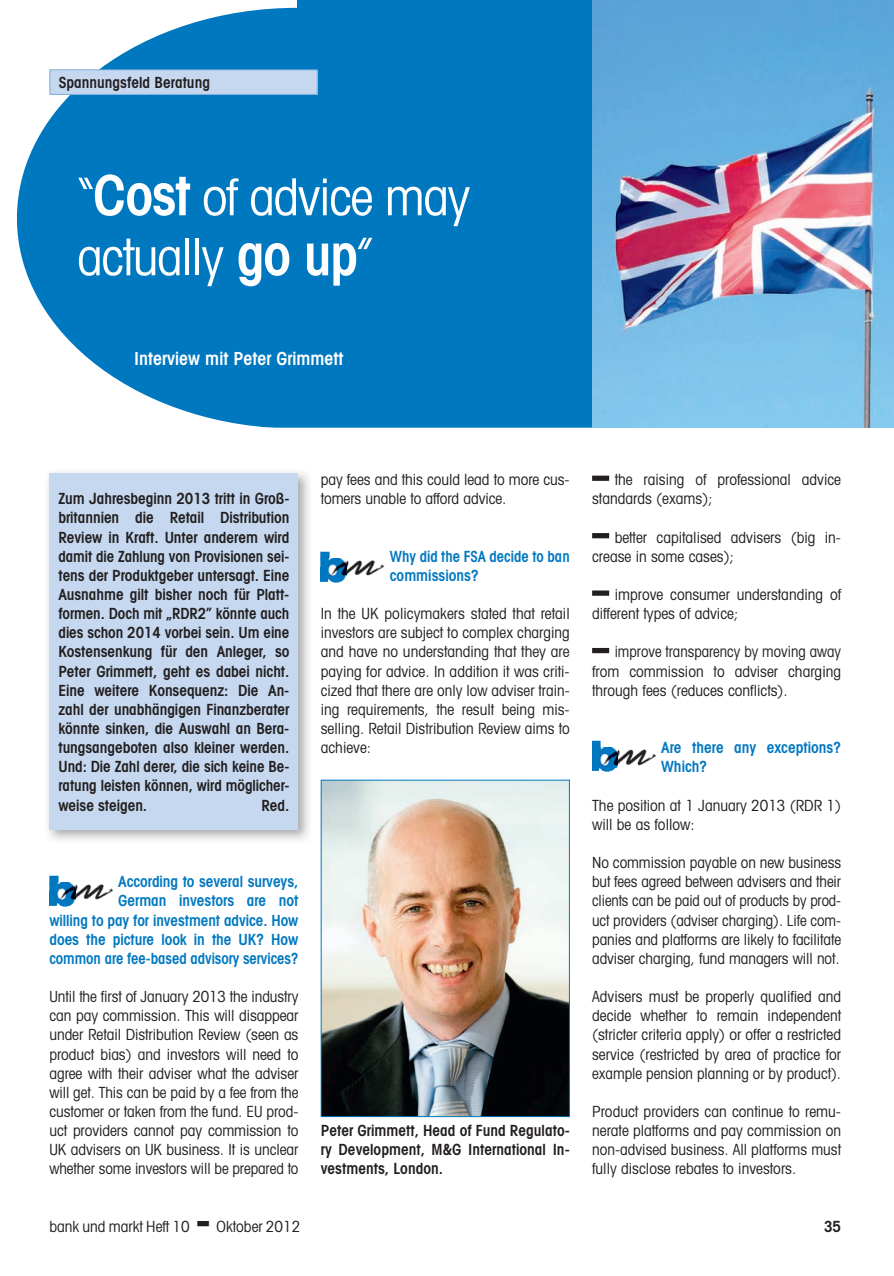
<style>
.page{position:relative;width:894px;height:1276px;background:#fff}
.page>*{position:absolute;margin:0;border:0;box-sizing:border-box;transform-origin:0 0}
.t1{font:condensed 51px/60px "Avant Garde";letter-spacing:-.025em;color:#fff}
.t2{font:600 condensed 18px "Avant Garde";color:#fff}
.t3{font:condensed 15.3px/19.2px "Avant Garde";color:#231f20;text-align:justify}
.t4{font:600 condensed 15.3px/19.2px "Avant Garde";color:#231f20;text-align:justify}
.t5{font:600 condensed 15.3px/19.2px "Avant Garde";letter-spacing:-.005em;color:#0078c0;text-align:right}
.t6{font:condensed 15.3px/19.2px "Avant Garde";color:#231f20;text-align:justify;scale:.96 1}
.t7{font:600 condensed 15.3px/19.2px "Avant Garde";letter-spacing:-.005em;color:#0078c0;scale:.96 1}
.s1{font-weight:600;font-size:55.5px}
</style>
<div class="page">
<svg style="left:17px;top:8px;width:575px;height:419px;background:#1985c6"></svg>
<div style="left:297px;top:0;width:308px;height:8px;background:#0078c0"></div>
<img style="left:592px;top:0;width:301px;height:427px">
<div style="left:50px;top:70px;width:267px;height:24px;background:#c6d8ef"></div>
<div style="left:49px;top:69px;width:268px;height:26px;border:1px solid #7aabdb"></div>
<img style="left:47px;top:472px;width:263px;height:369px">
<div style="left:49px;top:473px;width:249px;height:356px;background:#c6d8ef"></div>
<img style="left:49px;top:875px;width:26px;height:31px">
<img style="left:57px;top:882px;width:56px;height:19px">
<img style="left:320px;top:551px;width:26px;height:31px">
<img style="left:328px;top:558px;width:56px;height:19px">
<div style="left:592px;top:475px;width:17px;height:6px;background:#231f20"></div>
<div style="left:592px;top:533px;width:17px;height:5px;background:#231f20"></div>
<div style="left:592px;top:590px;width:17px;height:5px;background:#231f20"></div>
<div style="left:592px;top:648px;width:17px;height:5px;background:#231f20"></div>
<img style="left:592px;top:740px;width:25px;height:31px">
<img style="left:599px;top:747px;width:57px;height:20px">
<img style="left:322px;top:781px;width:245px;height:333px">
<p class="t4" style="left:59px;top:73px;width:153px">Spannungsfeld Beratung</p>
<h1 class="t1" style="left:77px;top:166px;width:394px">“<span class="s1">Cost</span> of advice may actually <span class="s1">go up</span>”</h1>
<p class="t2" style="left:134px;top:347px;width:211px">Interview mit Peter Grimmett</p>
<p class="t4" style="left:58px;top:489px;width:232px">Zum Jahresbeginn 2013 tritt in Groß&shy;britannien die Retail Distribution Review in Kraft. Unter anderem wird damit die Zahlung von Provisionen sei&shy;tens der Produktgeber untersagt. Eine Ausnahme gilt bisher noch für Platt&shy;formen. Doch mit „RDR2” könnte auch dies schon 2014 vorbei sein. Um eine Kostensenkung für den Anleger, so Peter Grimmett, geht es dabei nicht.<br>Eine weitere Konsequenz: Die An&shy;zahl der unabhängigen Finanzberater könnte sinken, die Auswahl an Bera&shy;tungsangeboten also kleiner werden.<br>Und: Die Zahl derer, die sich keine Be&shy;ratung leisten können, wird möglicher&shy;weise steigen.</p>
<p class="t4" style="left:261px;top:795px;width:29px">Red.</p>
<p class="t3" style="left:320px;top:469px;width:250px">pay fees and this could lead to more cus&shy;tomers unable to afford advice.</p>
<p class="t7" style="left:389px;top:546px;width:189px">Why did the FSA decide to ban commissions?</p>
<p class="t3" style="left:320px;top:603px;width:250px">In the UK policymakers stated that retail investors are subject to complex charging and have no understanding that they are paying for advice. In addition it was criti&shy;cized that there are only low adviser train&shy;ing requirements, the result being mis&shy;selling. Retail Distribution Review aims to achieve:</p>
<p class="t5" style="left:49px;top:871px;width:250px">According to several surveys,<br>German investors are not<br>willing to pay for investment advice. How does the picture look in the UK? How common are fee-based advisory services?</p>
<p class="t3" style="left:49px;top:986px;width:250px">Until the first of January 2013 the industry can pay commission. This will disappear under Retail Distribution Review (seen as product bias) and investors will need to agree with their adviser what the adviser will get. This can be paid by a fee from the customer or taken from the fund. EU prod&shy;uct providers cannot pay commission to UK advisers on UK business. It is unclear whether some investors will be prepared to</p>
<p class="t4" style="left:320px;top:1120px;width:250px">Peter Grimmett, Head of Fund Regulato&shy;ry Development, M&amp;G International In&shy;vestments, London.</p>
<p class="t3" style="left:592px;top:469px;width:250px;text-indent:23px">the raising of professional advice standards (exams);</p>
<p class="t3" style="left:592px;top:527px;width:250px;text-indent:23px">better capitalised advisers (big in&shy;crease in some cases);</p>
<p class="t3" style="left:592px;top:584px;width:250px;text-indent:23px">improve consumer understanding of different types of advice;</p>
<p class="t6" style="left:592px;top:642px;width:261px;text-indent:23px">improve transparency by moving away from commission to adviser charging through fees (reduces conflicts).</p>
<p class="t5" style="left:660px;top:737px;width:181px;text-align:left">Are there any exceptions?<br>Which?</p>
<p class="t3" style="left:592px;top:795px;width:250px">The position at 1 January 2013 (RDR 1) will be as follow:</p>
<p class="t3" style="left:592px;top:852px;width:250px">No commission payable on new business but fees agreed between advisers and their clients can be paid out of products by prod&shy;uct providers (adviser charging). Life com&shy;panies and platforms are likely to facilitate adviser charging, fund managers will not.</p>
<p class="t3" style="left:592px;top:986px;width:250px">Advisers must be properly qualified and decide whether to remain independent (stricter criteria apply) or offer a restricted service (restricted by area of practice for example pension planning or by product).</p>
<p class="t3" style="left:592px;top:1101px;width:250px">Product providers can continue to remu&shy;nerate platforms and pay commission on non-advised business. All platforms must fully disclose rebates to in vestors.</p>
<p class="t3" style="left:49px;top:1216px;width:142px">bank und markt Heft 10</p>
<p class="t3" style="left:216px;top:1216px;width:85px">Oktober 2012</p>
<p class="t4" style="left:823px;top:1216px;width:19px">35</p>
</div>
